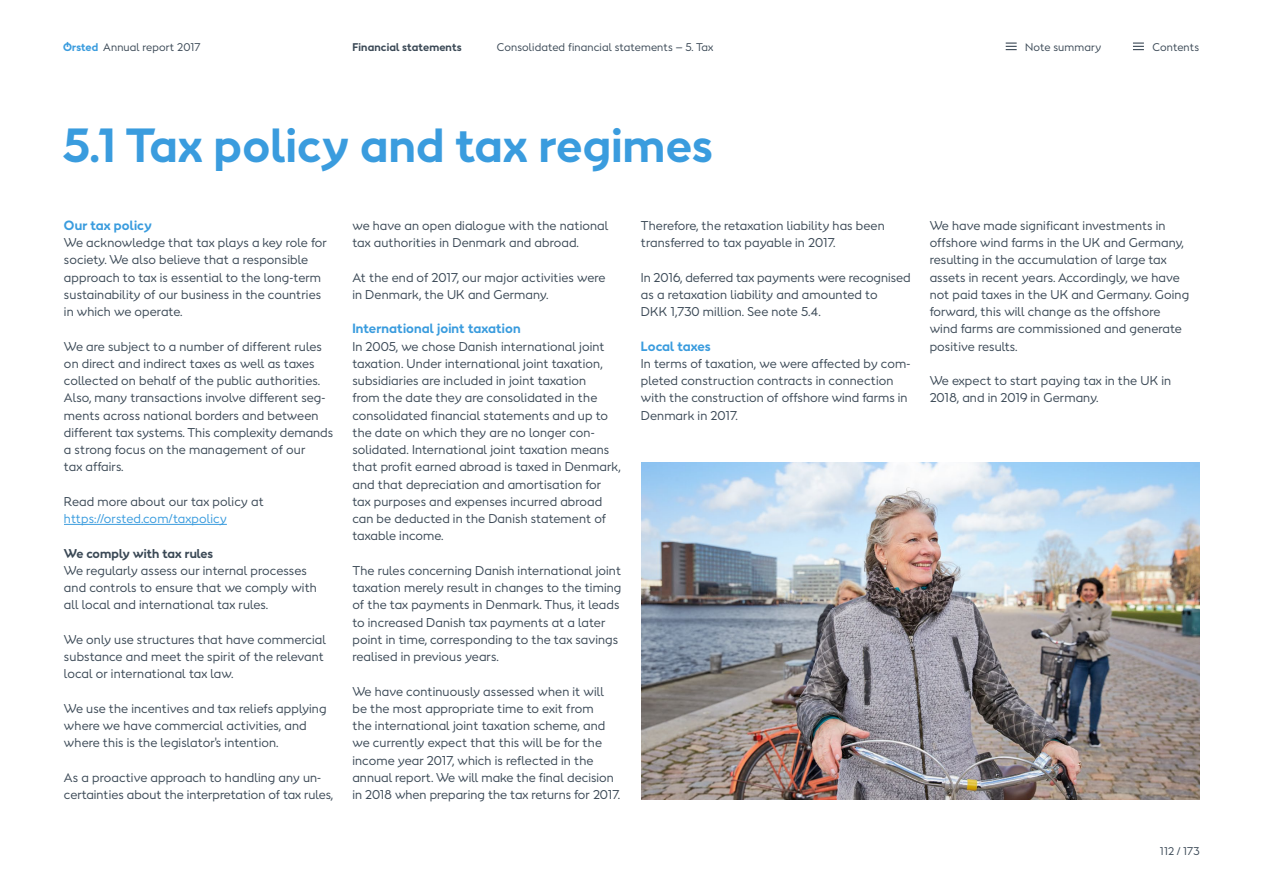
<style>
.page{position:relative;width:1263px;height:893px;background:#fff}
.page>*{position:absolute;margin:0;border:0;box-sizing:border-box;transform-origin:0 0}
.t1{font:700 45px "Orsted Sans";letter-spacing:.01em;color:#3a9cde}
.t2{font:700 12.6px "Orsted Sans";letter-spacing:.01em;color:#3a9cde}
.t3{font:12px/17.2px "Orsted Sans";letter-spacing:.01em;color:#3b4956}
.t4{font:12px "Orsted Sans";letter-spacing:.01em;color:#3a9cde}
.t5{font:700 12px "Orsted Sans";letter-spacing:.01em;color:#3b4956}
.t6{font:10.5px "Orsted Sans";letter-spacing:.015em;color:#3b4956}
.t7{font:700 10.5px "Orsted Sans";letter-spacing:.015em;color:#3b4956}
.s1{font-weight:700;color:#3a9cde}
</style>
<div class="page">
<img style="left:641px;top:462px;width:558px;height:337px">
<hr style="left:64px;top:524px;width:163px;height:1px;background:#3a9cde">
<svg style="left:1133px;top:43px;width:11px;height:7px"></svg>
<svg style="left:1006px;top:43px;width:11px;height:7px"></svg>
<p class="t6" style="left:63px;top:40px;width:139px"><span class="s1">Ørsted</span> Annual report 2017</p>
<p class="t7" style="left:352px;top:40px;width:111px">Financial statements</p>
<p class="t6" style="left:497px;top:40px;width:218px">Consolidated financial statements – 5. Tax</p>
<p class="t6" style="left:1025px;top:40px;width:78px">Note summary</p>
<p class="t6" style="left:1152px;top:40px;width:48px">Contents</p>
<h1 class="t1" style="left:63px;top:116px;width:651px">5.1 Tax policy and tax regimes</h1>
<p class="t2" style="left:64px;top:217px;width:89px">Our tax policy</p>
<p class="t3" style="left:64px;top:234px;width:264px">We acknowledge that tax plays a key role for society. We also believe that a responsible approach to tax is essential to the long-term sustainability of our business in the countries in which we operate.</p>
<p class="t3" style="left:64px;top:337px;width:271px">We are subject to a number of different rules on direct and indirect taxes as well as taxes collected on behalf of the public authorities.<br>Also, many transactions involve different seg&shy;ments across national borders and between different tax systems. This complexity demands a strong focus on the management of our<br>tax affairs.</p>
<p class="t3" style="left:64px;top:493px;width:201px">Read more about our tax policy at</p>
<p class="t4" style="left:64px;top:511px;width:164px">https://orsted.com/taxpolicy</p>
<p class="t5" style="left:64px;top:545px;width:151px">We comply with tax rules</p>
<p class="t3" style="left:64px;top:562px;width:254px">We regularly assess our internal processes and controls to ensure that we comply with all local and international tax rules.</p>
<p class="t3" style="left:64px;top:631px;width:264px">We only use structures that have commercial substance and meet the spirit of the relevant local or international tax law.</p>
<p class="t3" style="left:64px;top:700px;width:264px">We use the incentives and tax reliefs applying where we have commercial activities, and where this is the legislator's intention.</p>
<p class="t3" style="left:64px;top:769px;width:271px">As a proactive approach to handling any un&shy;certainties about the interpretation of tax rules,</p>
<p class="t3" style="left:352px;top:217px;width:258px">we have an open dialogue with the national tax authorities in Denmark and abroad.</p>
<p class="t3" style="left:352px;top:268px;width:255px">At the end of 2017, our major activities were in Denmark, the UK and Germany.</p>
<p class="t2" style="left:352px;top:320px;width:170px">International joint taxation</p>
<p class="t3" style="left:352px;top:338px;width:270px">In 2005, we chose Danish international joint taxation. Under international joint taxation, subsidiaries are included in joint taxation<br>from the date they are consolidated in the consolidated financial statements and up to the date on which they are no longer con&shy;solidated. International joint taxation means that profit earned abroad is taxed in Denmark, and that depreciation and amortisation for tax purposes and expenses incurred abroad can be deducted in the Danish statement of taxable income.</p>
<p class="t3" style="left:352px;top:562px;width:270px">The rules concerning Danish international joint taxation merely result in changes to the timing of the tax payments in Denmark. Thus, it leads to increased Danish tax payments at a later point in time, corresponding to the tax savings realised in previous years.</p>
<p class="t3" style="left:352px;top:682px;width:269px">We have continuously assessed when it will be the most appropriate time to exit from<br>the international joint taxation scheme, and we currently expect that this will be for the income year 2017, which is reflected in the annual report. We will make the final decision in 2018 when preparing the tax returns for 2017.</p>
<p class="t3" style="left:641px;top:217px;width:245px">Therefore, the retaxation liability has been transferred to tax payable in 2017.</p>
<p class="t3" style="left:641px;top:268px;width:271px">In 2016, deferred tax payments were recognised as a retaxation liability and amounted to<br>DKK 1,730 million. See note 5.4.</p>
<p class="t2" style="left:641px;top:338px;width:71px">Local taxes</p>
<p class="t3" style="left:641px;top:355px;width:271px">In terms of taxation, we were affected by com&shy;pleted construction contracts in connection with the construction of offshore wind farms in Denmark in 2017.</p>
<p class="t3" style="left:930px;top:217px;width:261px">We have made significant investments in offshore wind farms in the UK and Germany, resulting in the accumulation of large tax assets in recent years. Accordingly, we have not paid taxes in the UK and Germany. Going forward, this will change as the offshore wind farms are commissioned and generate positive results.</p>
<p class="t3" style="left:930px;top:372px;width:243px">We expect to start paying tax in the UK in<br>2018, and in 2019 in Germany.</p>
<p class="t6" style="left:1160px;top:844px;width:41px">112 / 173</p>
</div>
